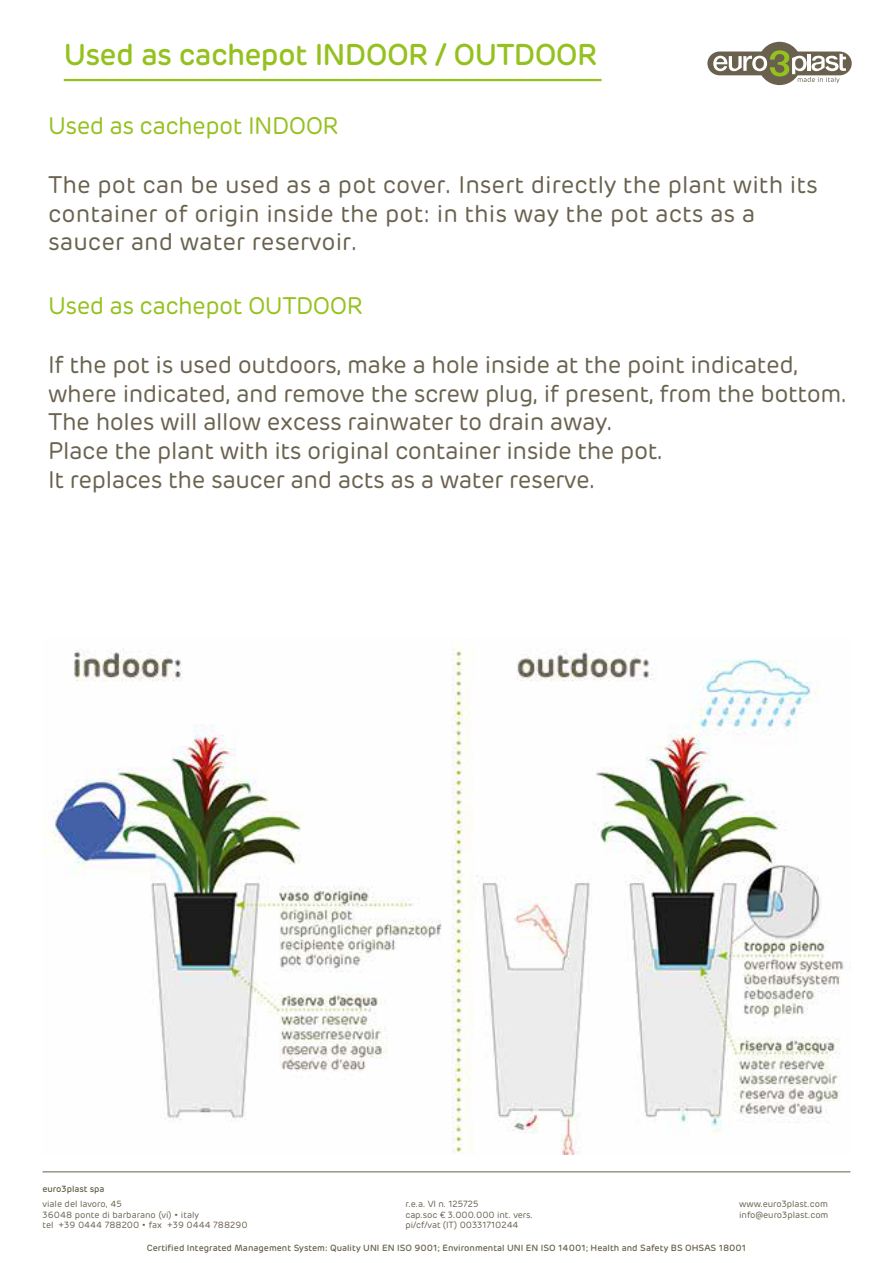
<style>
.page{position:relative;width:893px;height:1263px;background:#fff}
.page>*{position:absolute;margin:0;border:0;box-sizing:border-box;transform-origin:0 0}
.t1{font:500 30px "Rubrik";letter-spacing:-.025em;color:#95c11f}
.t2{font:24px/28.8px "Rubrik";letter-spacing:-.02em;color:#6a6350}
.t3{font:24px/28.8px "Rubrik";color:#69624f}
.t4{font:24px "Rubrik";letter-spacing:-.025em;color:#95c11f}
.t5{font:9px/10.5px "Rubrik";letter-spacing:-.01em;color:#69614e}
.t6{font:500 9px "Rubrik";color:#69614e}
.s1{font-weight:500}
</style>
<div class="page">
<hr style="left:43px;top:1171px;width:807px;height:1px;background:#69614e">
<div style="left:758px;top:42px;width:43px;height:43px;background:#69614e;border-radius:50%"></div>
<div style="left:707px;top:52px;width:145px;height:23px;background:#69614e;border-radius:12px"></div>
<svg style="left:713px;top:50px;width:133px;height:33px"></svg>
<hr style="left:64px;top:79px;width:537px;height:2px;background:#95c11f">
<img style="left:43px;top:646px;width:801px;height:509px">
<p class="t1" style="left:64px;top:35px;width:535px">Used as cachepot INDOOR / OUTDOOR</p>
<p class="t4" style="left:48px;top:111px;width:292px">Used as cachepot INDOOR</p>
<p class="t3" style="left:48px;top:170px;width:771px">The pot can be used as a pot cover. Insert directly the plant with its container of origin inside the pot: in this way the pot acts as a saucer and water reservoir.</p>
<p class="t4" style="left:48px;top:291px;width:316px">Used as cachepot OUTDOOR</p>
<p class="t2" style="left:48px;top:350px;width:801px">If the pot is used outdoors, make a hole inside at the point indicated, where indicated, and remove the screw plug, if present, from the bottom.<br>The holes will allow excess rainwater to drain away.<br>Place the plant with its original container inside the pot.<br>It replaces the saucer and acts as a water reserve.</p>
<p class="t5" style="left:43px;top:1181px;width:81px;line-height:15px"><span class="s1">euro3plast spa </span>viale del lavoro, 45</p>
<p class="t5" style="left:43px;top:1209px;width:207px">36048 ponte di barbarano (vi) • italy<br>tel +39 0444 788200 • fax +39 0444 788290</p>
<p class="t5" style="left:405px;top:1199px;width:129px">r.e.a. VI n. 125725<br>cap.soc € 3.000.000 int. vers. pi/cf/vat (IT) 00331710244</p>
<p class="t5" style="left:739px;top:1199px;width:91px">www.euro3plast.com info@euro3plast.com</p>
<p class="t6" style="left:147px;top:1242px;width:601px">Certified Integrated Management System: Quality UNI EN ISO 9001; Environmental UNI EN ISO 14001; Health and Safety BS OHSAS 18001</p>
</div>
